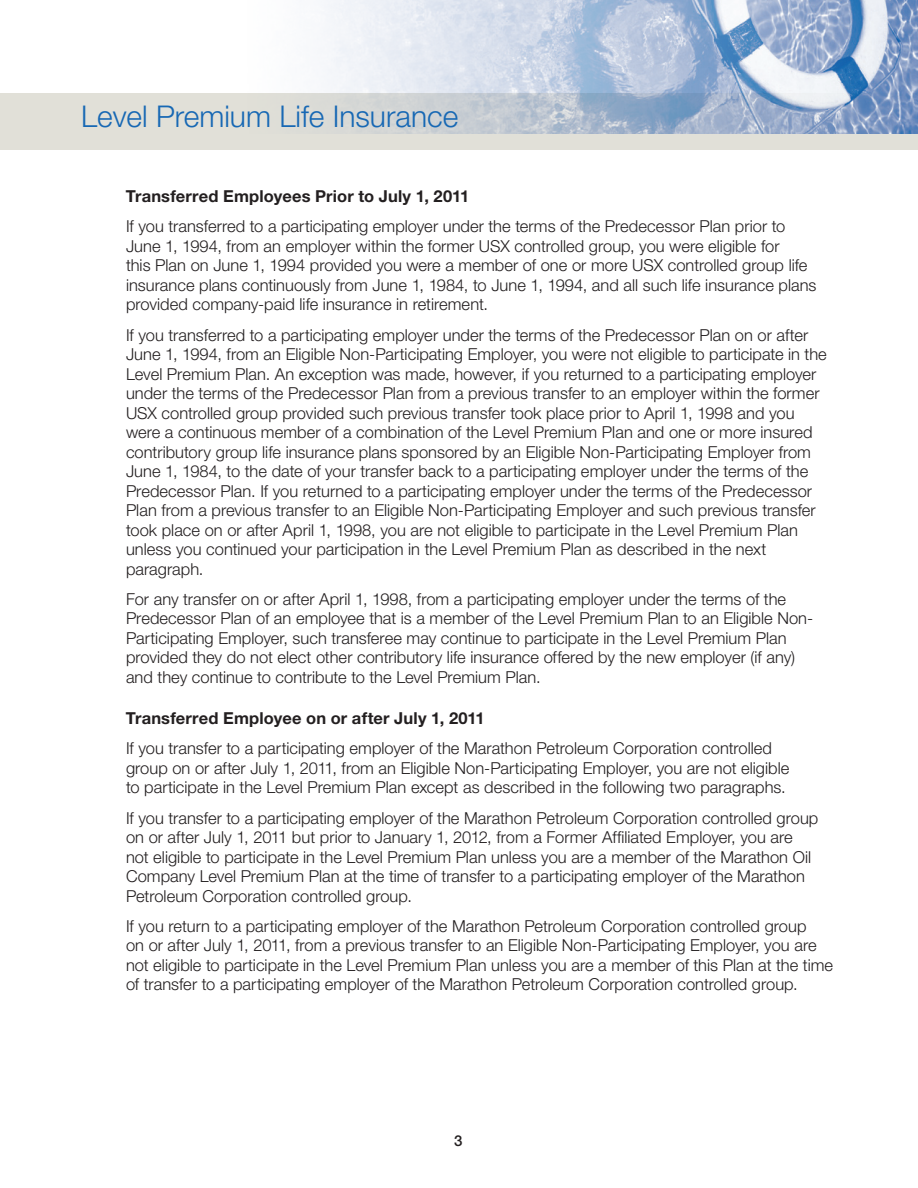
<style>
.page{position:relative;width:918px;height:1188px;background:#fff}
.page>*{position:absolute;margin:0;border:0;box-sizing:border-box;transform-origin:0 0}
.t1{font:300 30px "Helvetica Neue";color:#1768b4}
.HD_1_Body{font:300 16.5px/19.5px "Helvetica Neue";color:#231f20}
.HD_2{font:700 16.5px "Helvetica Neue";letter-spacing:.01em;color:#231f20}
.t2{font:500 15px "Helvetica Neue";color:#231f20}
</style>
<div class="page">
<div style="left:0;top:93px;width:918px;height:57px;background:#e1e0d8"></div>
<img style="left:321px;top:0;width:597px;height:133px">
<h1 class="t1" style="left:81px;top:98px;width:379px">Level Premium Life Insurance</h1>
<p class="HD_2" style="left:126px;top:186px;width:345px">Transferred Employees Prior to July 1, 2011</p>
<p class="HD_1_Body" style="left:126px;top:216px;width:692px">If you transferred to a participating employer under the terms of the Predecessor Plan prior to June 1, 1994, from an employer within the former USX controlled group, you were eligible for<br>this Plan on June 1, 1994 provided you were a member of one or more USX controlled group life insurance plans continuously from June 1, 1984, to June 1, 1994, and all such life insurance plans provided company-paid life insurance in retirement.</p>
<p class="HD_1_Body" style="left:126px;top:325px;width:702px">If you transferred to a participating employer under the terms of the Predecessor Plan on or after June 1, 1994, from an Eligible Non-Participating Employer, you were not eligible to participate in the Level Premium Plan. An exception was made, however, if you returned to a participating employer under the terms of the Predecessor Plan from a previous transfer to an employer within the former USX controlled group provided such previous transfer took place prior to April 1, 1998 and you were a continuous member of a combination of the Level Premium Plan and one or more insured contributory group life insurance plans sponsored by an Eligible Non-Participating Employer from June 1, 1984, to the date of your transfer back to a participating employer under the terms of the Predecessor Plan. If you returned to a participating employer under the terms of the Predecessor Plan from a previous transfer to an Eligible Non-Participating Employer and such previous transfer took place on or after April 1, 1998, you are not eligible to participate in the Level Premium Plan unless you continued your participation in the Level Premium Plan as described in the next paragraph.</p>
<p class="HD_1_Body" style="left:126px;top:589px;width:689px">For any transfer on or after April 1, 1998, from a participating employer under the terms of the Predecessor Plan of an employee that is a member of the Level Premium Plan to an Eligible Non-Participating Employer, such transferee may continue to participate in the Level Premium Plan provided they do not elect other contributory life insurance offered by the new employer (if any) and they continue to contribute to the Level Premium Plan.</p>
<p class="HD_2" style="left:126px;top:708px;width:360px">Transferred Employee on or after July 1, 2011</p>
<p class="HD_1_Body" style="left:126px;top:738px;width:665px">If you transfer to a participating employer of the Marathon Petroleum Corporation controlled group on or after July 1, 2011, from an Eligible Non-Participating Employer, you are not eligible to participate in the Level Premium Plan except as described in the following two paragraphs.</p>
<p class="HD_1_Body" style="left:126px;top:808px;width:694px">If you transfer to a participating employer of the Marathon Petroleum Corporation controlled group on or after July 1, 2011 but prior to January 1, 2012, from a Former Affiliated Employer, you are not eligible to participate in the Level Premium Plan unless you are a member of the Marathon Oil Company Level Premium Plan at the time of transfer to a participating employer of the Marathon Petroleum Corporation controlled group.</p>
<p class="HD_1_Body" style="left:126px;top:916px;width:709px">If you return to a participating employer of the Marathon Petroleum Corporation controlled group<br>on or after July 1, 2011, from a previous transfer to an Eligible Non-Participating Employer, you are not eligible to participate in the Level Premium Plan unless you are a member of this Plan at the time of transfer to a participating employer of the Marathon Petroleum Corporation controlled group.</p>
<p class="t2" style="left:454px;top:1131px;width:10px">3</p>
</div>
